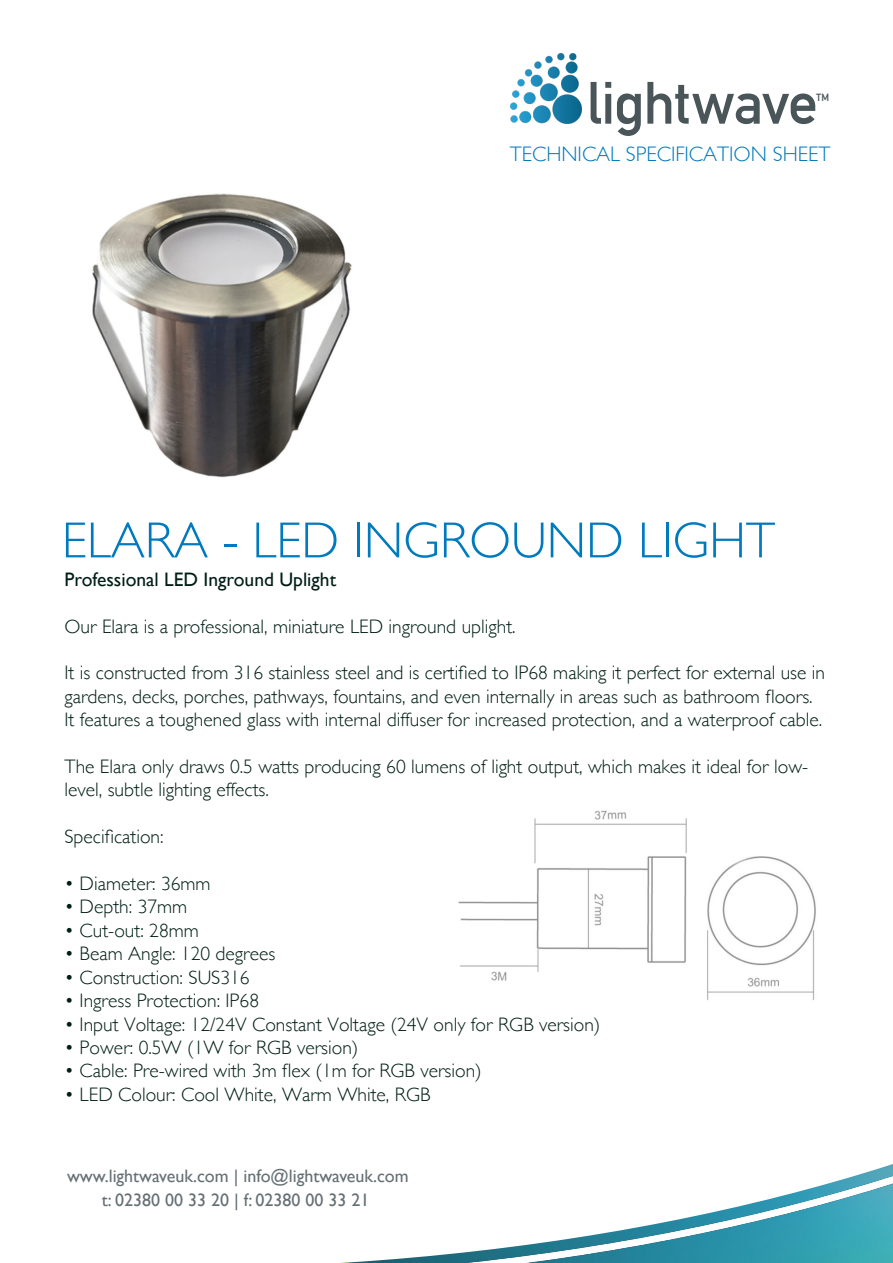
<style>
.page{position:relative;width:893px;height:1263px;background:#fff}
.page>*{position:absolute;margin:0;border:0;box-sizing:border-box;transform-origin:0 0}
.t1{font:62.55px "Fette Mittelschrift";color:#4a5559}
.t2{font:300 51px "Gill Sans";color:#007abf}
.t3{font:300 21px "Gill Sans";color:#007abf}
.t4{font:300 19.5px/23.4px "Gill Sans";color:#001e16}
.t5{font:19.5px "Gill Sans";color:#001e16}
.t6{font:18px "Gill Sans";color:#657074}
.t7{font:10.95px "Fette Mittelschrift";color:#4a5559}
</style>
<div class="page">
<img style="left:341px;top:1164px;width:552px;height:99px">
<img style="left:510px;top:54px;width:72px;height:70px">
<img style="left:458px;top:810px;width:358px;height:190px">
<img style="left:91px;top:193px;width:261px;height:285px">
<h1 class="t1" style="left:587px;top:67px;width:232px">lightwave</h1>
<p class="t7" style="left:816px;top:91px;width:14px">TM</p>
<p class="t3" style="left:510px;top:147px;width:322px">TECHNICAL SPECIFICATION SHEET</p>
<h2 class="t2" style="left:62px;top:522px;width:715px">ELARA - LED INGROUND LIGHT</h2>
<p class="t5" style="left:64px;top:572px;width:273px">Professional LED Inground Uplight</p>
<p class="t4" style="left:64px;top:616px;width:453px">Our Elara is a professional, miniature LED inground uplight.</p>
<p class="t4" style="left:64px;top:663px;width:762px">It is constructed from 316 stainless steel and is certified to IP68 making it perfect for external use in gardens, decks, porches, pathways, fountains, and even internally in areas such as bathroom floors.<br>It features a toughened glass with internal diffuser for increased protection, and a waterproof cable.</p>
<p class="t4" style="left:64px;top:757px;width:745px">The Elara only draws 0.5 watts producing 60 lumens of light output, which makes it ideal for low&shy;level, subtle lighting effects.</p>
<p class="t4" style="left:64px;top:827px;width:101px">Specification:</p>
<p class="t4" style="left:64px;top:874px;width:148px">• Diameter: 36mm</p>
<p class="t4" style="left:64px;top:897px;width:124px">• Depth: 37mm</p>
<p class="t4" style="left:64px;top:921px;width:136px">• Cut-out: 28mm</p>
<p class="t4" style="left:64px;top:944px;width:212px">• Beam Angle: 120 degrees</p>
<p class="t4" style="left:64px;top:967px;width:187px">• Construction: SUS316</p>
<p class="t4" style="left:64px;top:991px;width:196px">• Ingress Protection: IP68</p>
<p class="t4" style="left:64px;top:1014px;width:537px">• Input Voltage: 12/24V Constant Voltage (24V only for RGB version)</p>
<p class="t4" style="left:64px;top:1038px;width:295px">• Power: 0.5W (1W for RGB version)</p>
<p class="t4" style="left:64px;top:1061px;width:419px">• Cable: Pre-wired with 3m flex (1m for RGB version)</p>
<p class="t4" style="left:64px;top:1084px;width:367px">• LED Colour: Cool White, Warm White, RGB</p>
<p class="t6" style="left:67px;top:1169px;width:343px">www.lightwaveuk.com | info@lightwaveuk.com</p>
<p class="t6" style="left:102px;top:1193px;width:269px">t: 02380 00 33 20 | f: 02380 00 33 21</p>
</div>
